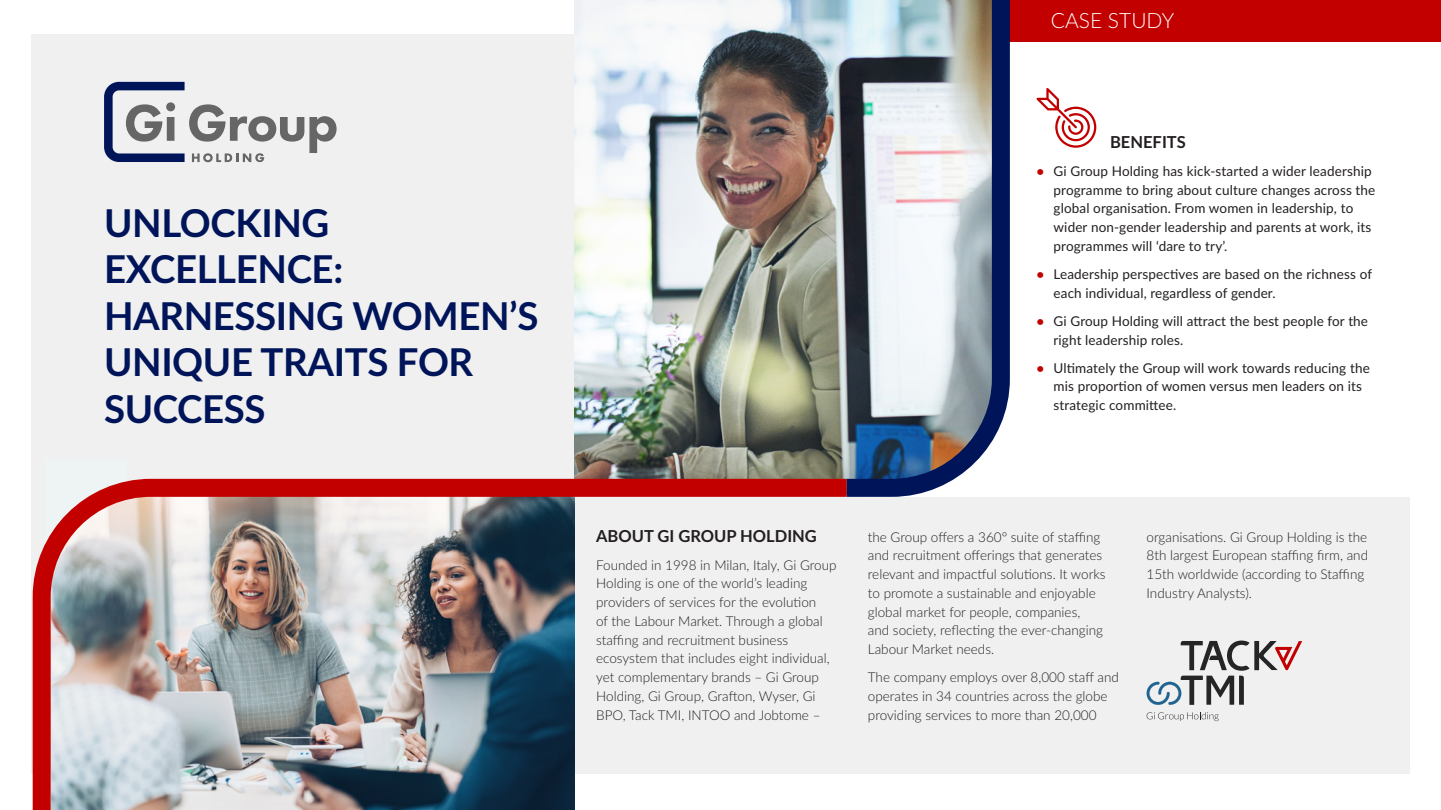
<style>
.page{position:relative;width:1441px;height:810px;background:#fff}
.page>*{position:absolute;margin:0;border:0;box-sizing:border-box;transform-origin:0 0}
.t1{font:700 38.4px/46.3px "Lato";letter-spacing:-.01em;color:#001459}
.t2{font:300 21px "Lato";color:#fff}
.t3{font:700 16.5px "Lato";color:#231f20}
.t4{font:300 13.5px/18.8px "Lato";color:#231f20}
.t5{font:13.5px/18.8px "Lato";letter-spacing:.01em;color:#231f20}
.s1{font-weight:700;color:#c30000}
</style>
<div class="page">
<div style="left:31px;top:34px;width:1378px;height:740px;background:#f0f0f0"></div>
<img style="left:574px;top:0;width:254px;height:470px">
<div style="left:1009px;top:41px;width:431px;height:456px;background:#fff"></div>
<div style="left:1009px;top:0;width:431px;height:41px;background:#c30000"></div>
<svg style="left:104px;top:82px;width:232px;height:80px"></svg>
<img style="left:797px;top:282px;width:205px;height:205px;border-radius:102px">
<img style="left:828px;top:0;width:190px;height:497px">
<div style="left:45px;top:460px;width:81px;height:112px;background:#eef4f4"></div>
<img style="left:32px;top:470px;width:832px;height:340px">
<svg style="left:1036px;top:88px;width:60px;height:60px"></svg>
<svg style="left:1146px;top:641px;width:155px;height:64px"></svg>
<svg style="left:1146px;top:712px;width:72px;height:9px"></svg>
<h1 class="t1" style="left:104px;top:198px;width:436px">UNLOCKING<br>EXCELLENCE:<br>HARNESSING WOMEN’S<br>UNIQUE TRAITS FOR<br>SUCCESS</h1>
<h2 class="t2" style="left:1050px;top:5px;width:125px">CASE STUDY</h2>
<p class="t3" style="left:1109px;top:130px;width:77px">BENEFITS</p>
<p class="t5" style="left:1053px;top:161px;width:323px;text-indent:-17px"><span class="s1">•</span> Gi Group Holding has kick-started a wider leadership programme to bring about culture changes across the global organisation. From women in leadership, to wider non-gender leadership and parents at work, its programmes will ‘dare to try’.</p>
<p class="t5" style="left:1053px;top:264px;width:320px;text-indent:-17px"><span class="s1">•</span> Leadership perspectives are based on the richness of each individual, regardless of gender.</p>
<p class="t5" style="left:1053px;top:311px;width:316px;text-indent:-17px"><span class="s1">•</span> Gi Group Holding will attract the best people for the right leadership roles.</p>
<p class="t5" style="left:1053px;top:358px;width:318px;text-indent:-17px"><span class="s1">•</span> Ultimately the Group will work towards reducing the mis proportion of women versus men leaders on its strategic committee.</p>
<p class="t3" style="left:596px;top:523px;width:222px">ABOUT GI GROUP HOLDING</p>
<p class="t4" style="left:596px;top:555px;width:242px">Founded in 1998 in Milan, Italy, Gi Group Holding is one of the world’s leading providers of services for the evolution<br>of the Labour Market. Through a global staffing and recruitment business ecosystem that includes eight individual, yet complementary brands – Gi Group Holding, Gi Group, Grafton, Wyser, Gi BPO, Tack TMI, INTOO and Jobtome –</p>
<p class="t4" style="left:867px;top:527px;width:239px">the Group offers a 360° suite of staffing and recruitment offerings that generates relevant and impactful solutions. It works to promote a sustainable and enjoyable global market for people, companies,<br>and society, reflecting the ever-changing Labour Market needs.</p>
<p class="t4" style="left:867px;top:667px;width:252px">The company employs over 8,000 staff and operates in 34 countries across the globe providing services to more than 20,000</p>
<p class="t4" style="left:1146px;top:527px;width:223px">organisations. Gi Group Holding is the 8th largest European staffing firm, and 15th worldwide (according to Staffing Industry Analysts).</p>
</div>
